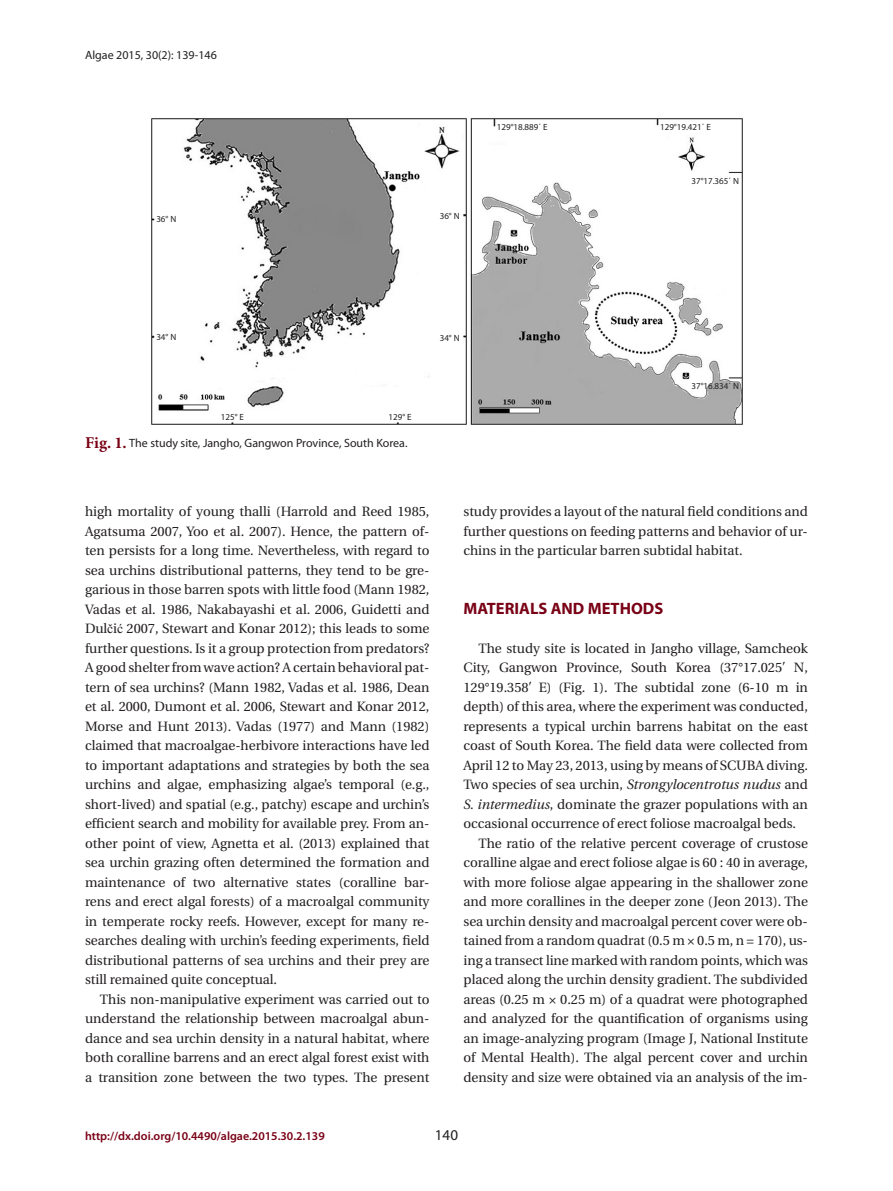
<style>
.page{position:relative;width:893px;height:1191px;background:#fff}
.page>*{position:absolute;margin:0;border:0;box-sizing:border-box;transform-origin:0 0}
.대제목_기준선격자{font:700 16.5px "Myriad Pro";color:#790015}
.t1{font:15px "Myriad Pro";color:#231f20}
.본문내용_공통{font:13.5px/19.5px "Utopia";letter-spacing:-.005em;color:#231f20;text-align:justify}
.t2{font:12px "Myriad Pro";color:#231f20}
.t3{font:600 12px "Myriad Pro";color:#790015}
.t4{font:9px "Myriad Pro";color:#231f20}
.s1{font-family:"Minion Pro";font-weight:700;font-size:16.5px;color:#790015}
.s2{font-family:"Times New Roman"}
.s3{font-style:italic}
</style>
<div class="page">
<img style="left:151px;top:118px;width:592px;height:307px">
<p class="t2" style="left:85px;top:48px;width:133px">Algae 2015, 30(2): 139-146</p>
<p class="t4" style="left:156px;top:214px;width:21px">36° N</p>
<p class="t4" style="left:440px;top:211px;width:21px">36° N</p>
<p class="t4" style="left:497px;top:122px;width:52px">129°18.889΄ E</p>
<p class="t4" style="left:660px;top:122px;width:52px">129°19.421΄ E</p>
<p class="t4" style="left:691px;top:176px;width:49px">37°17.365΄ N</p>
<p class="t4" style="left:156px;top:332px;width:21px">34° N</p>
<p class="t4" style="left:440px;top:333px;width:21px">34° N</p>
<p class="t4" style="left:221px;top:412px;width:25px">125° E</p>
<p class="t4" style="left:389px;top:412px;width:25px">129° E</p>
<p class="t2" style="left:85px;top:436px;width:324px"><span class="s1">Fig. 1.</span> The study site, Jangho, Gangwon Province, South Korea.</p>
<p class="t4" style="left:691px;top:381px;width:49px">37°16.834΄ N</p>
<p class="본문내용_공통" style="left:85px;top:502px;width:346px">high mortality of young thalli (Harrold and Reed 1985, Agatsuma 2007, Yoo et al. 2007). Hence, the pattern of&shy;ten persists for a long time. Nevertheless, with regard to sea urchins distributional patterns, they tend to be gre&shy;garious in those barren spots with little food (Mann 1982, Vadas et al. 1986, Nakabayashi et al. 2006, Guidetti and Dul<span class="s2">č</span>i<span class="s2">ć</span> 2007, Stewart and Konar 2012); this leads to some further questions. Is it a group protection from predators?<br>A good shelter from wave action? A certain behavioral pat&shy;tern of sea urchins? (Mann 1982, Vadas et al. 1986, Dean et al. 2000, Dumont et al. 2006, Stewart and Konar 2012, Morse and Hunt 2013). Vadas (1977) and Mann (1982) claimed that macroalgae-herbivore interactions have led to important adaptations and strategies by both the sea urchins and algae, emphasizing algae’s temporal (e.g., short-lived) and spatial (e.g., patchy) escape and urchin’s efficient search and mobility for available prey. From an&shy;other point of view, Agnetta et al. (2013) explained that sea urchin grazing often determined the formation and maintenance of two alternative states (coralline bar&shy;rens and erect algal forests) of a macroalgal community in temperate rocky reefs. However, except for many re&shy;searches dealing with urchin’s feeding experiments, field distributional patterns of sea urchins and their prey are still remained quite conceptual.</p>
<p class="본문내용_공통" style="left:85px;top:989px;width:346px;text-indent:15px">This non-manipulative experiment was carried out to understand the relationship between macroalgal abun&shy;dance and sea urchin density in a natural habitat, where both coralline barrens and an erect algal forest exist with a transition zone between the two types. The present</p>
<p class="본문내용_공통" style="left:463px;top:502px;width:346px">study provides a layout of the natural field conditions and further questions on feeding patterns and behavior of ur&shy;chins in the particular barren subtidal habitat.</p>
<p class="대제목_기준선격자" style="left:463px;top:598px;width:201px">MATERIALS AND METHODS</p>
<p class="본문내용_공통" style="left:463px;top:638px;width:346px;text-indent:15px">The study site is located in Jangho village, Samcheok City, Gangwon Province, South Korea (37°17.025<span class="s2">ʹ</span> N, 129°19.358<span class="s2">ʹ</span> E) (Fig. 1). The subtidal zone (6-10 m in depth) of this area, where the experiment was conducted, represents a typical urchin barrens habitat on the east coast of South Korea. The field data were collected from April 12 to May 23, 2013, using by means of SCUBA diving.<br>Two species of sea urchin, <span class="s3">Strongylocentrotus nudus</span> and <span class="s3">S. intermedius</span>, dominate the grazer populations with an occasional occurrence of erect foliose macroalgal beds.</p>
<p class="본문내용_공통" style="left:463px;top:833px;width:346px;text-indent:15px">The ratio of the relative percent coverage of crustose coralline algae and erect foliose algae is 60 : 40 in average, with more foliose algae appearing in the shallower zone and more corallines in the deeper zone (Jeon 2013). The sea urchin density and macroalgal percent cover were ob&shy;tained from a random quadrat (0.5 m × 0.5 m, n = 170), us&shy;ing a transect line marked with random points, which was placed along the urchin density gradient. The subdivided areas (0.25 m × 0.25 m) of a quadrat were photographed and analyzed for the quantification of organisms using an image-analyzing program (Image J, National Institute of Mental Health). The algal percent cover and urchin density and size were obtained via an analysis of the im-</p>
<p class="t3" style="left:85px;top:1129px;width:241px">http://dx.doi.org/10.4490/algae.2015.30.2.139</p>
<p class="t1" style="left:435px;top:1126px;width:25px">140</p>
</div>
